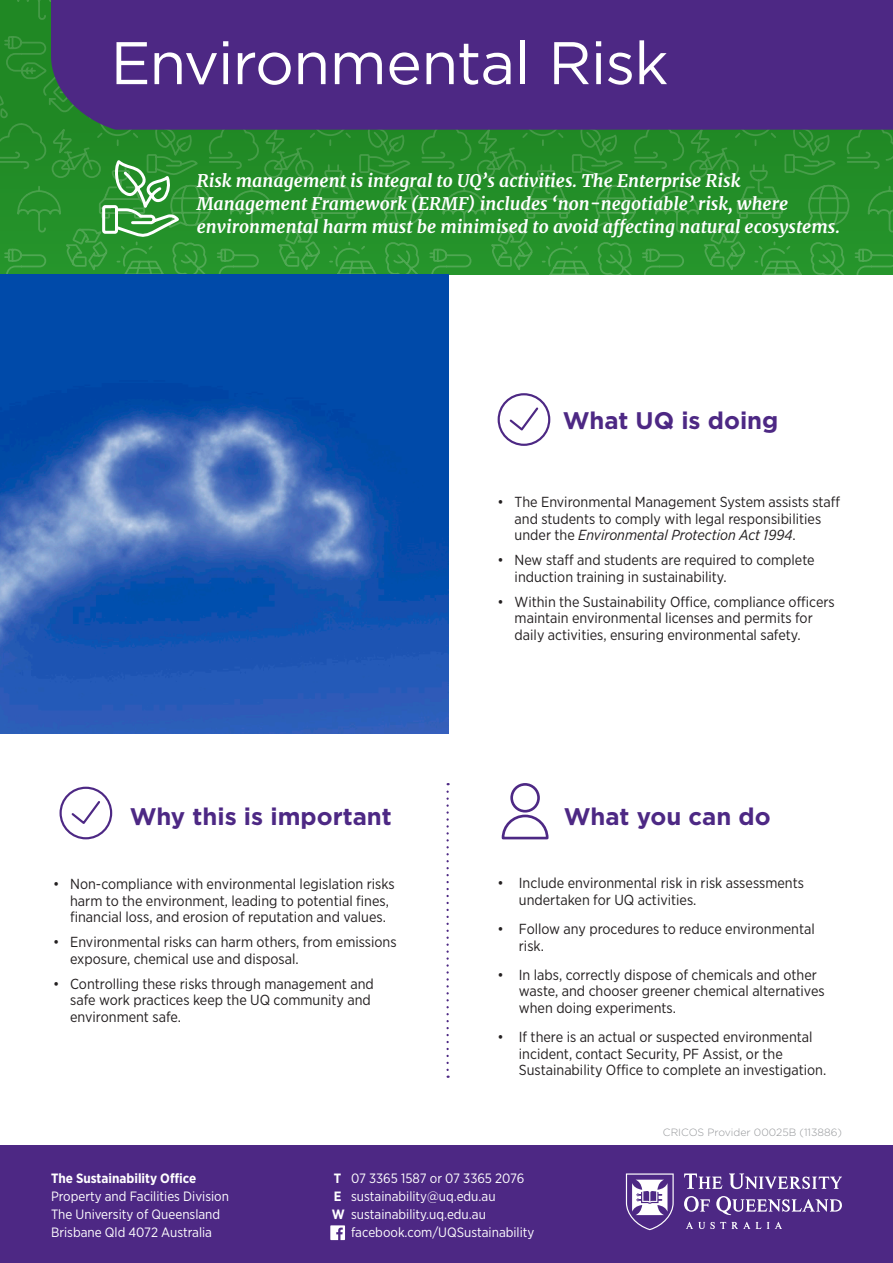
<style>
.page{position:relative;width:893px;height:1263px;background:#fff}
.page>*{position:absolute;margin:0;border:0;box-sizing:border-box;transform-origin:0 0}
.t1{font:60px "Gotham";letter-spacing:-.015em;color:#fff}
.t2{font:700 24px "Gotham";color:#4d2884}
.t3{font:italic 700 17.55px/23px "Merriweather";color:#fff}
.t4{font:14.55px/16.5px "Gotham Narrow";color:#231f20}
.t5{font:13.5px/18px "Gotham Narrow";color:#fff}
.t6{font:700 13.5px "Gotham Narrow";color:#fff}
.t7{font:300 10.5px "Gotham";color:#939598}
.s1{font-style:italic}
.s2{font-weight:700}
</style>
<div class="page">
<div style="left:0;top:1145px;width:893px;height:118px;background:#4d2884"></div>
<svg style="left:330px;top:1225px;width:15px;height:15px"></svg>
<svg style="left:626px;top:1173px;width:216px;height:57px"></svg>
<svg style="left:446px;top:783px;width:3px;height:295px"></svg>
<svg style="left:501px;top:783px;width:48px;height:57px"></svg>
<svg style="left:59px;top:786px;width:54px;height:54px"></svg>
<svg style="left:497px;top:393px;width:54px;height:53px"></svg>
<img style="left:0;top:274px;width:449px;height:459px">
<svg style="left:0;top:0;width:893px;height:274px;background:#386253"></svg>
<h1 class="t1" style="left:111px;top:25px;width:559px">Environmental Risk</h1>
<p class="t3" style="left:197px;top:169px;width:645px">Risk management is integral to UQ’s activities. The Enterprise Risk<br>Management Framework (ERMF) includes ‘non-negotiable’ risk, where environmental harm must be minimised to avoid affecting natural ecosystems.</p>
<h2 class="t2" style="left:563px;top:405px;width:217px">What UQ is doing</h2>
<h2 class="t2" style="left:130px;top:800px;width:264px">Why this is important</h2>
<p class="t4" style="left:70px;top:875px;width:326px;text-indent:-17px">• Non-compliance with environmental legislation risks harm to the environment, leading to potential fines, financial loss, and erosion of reputation and values.</p>
<p class="t4" style="left:70px;top:933px;width:328px;text-indent:-17px">• Environmental risks can harm others, from emissions exposure, chemical use and disposal.</p>
<p class="t4" style="left:70px;top:975px;width:305px;text-indent:-17px">• Controlling these risks through management and safe work practices keep the UQ community and environment safe.</p>
<p class="t4" style="left:515px;top:493px;width:327px;text-indent:-17px">• The Environmental Management System assists staff and students to comply with legal responsibilities under the <span class="s1">Environmental Protection Act 1994</span>.</p>
<p class="t4" style="left:515px;top:551px;width:302px;text-indent:-17px">• New staff and students are required to complete induction training in sustainability.</p>
<p class="t4" style="left:515px;top:593px;width:322px;text-indent:-17px">• Within the Sustainability Office, compliance officers maintain environmental licenses and permits for daily activities, ensuring environmental safety.</p>
<h2 class="t2" style="left:564px;top:800px;width:208px">What you can do</h2>
<p class="t4" style="left:519px;top:875px;width:287px;text-indent:-21px">• Include environmental risk in risk assessments undertaken for UQ activities.</p>
<p class="t4" style="left:519px;top:920px;width:297px;text-indent:-21px">• Follow any procedures to reduce environmental risk.</p>
<p class="t4" style="left:519px;top:966px;width:307px;text-indent:-21px">• In labs, correctly dispose of chemicals and other waste, and chooser greener chemical alternatives when doing experiments.</p>
<p class="t4" style="left:519px;top:1028px;width:309px;text-indent:-21px">• If there is an actual or suspected environmental incident, contact Security, PF Assist, or the<br>Sustainability Office to complete an investigation.</p>
<p class="t7" style="left:663px;top:1126px;width:181px">CRICOS Provider 00025B (113886)</p>
<p class="t6" style="left:51px;top:1169px;width:147px">The Sustainability Office</p>
<p class="t5" style="left:51px;top:1186px;width:179px">Property and Facilities Division<br>The University of Queensland<br>Brisbane Qld 4072 Australia</p>
<p class="t5" style="left:332px;top:1169px;width:194px"><span class="s2">T</span> 07 3365 1587 or 07 3365 2076<br><span class="s2">E</span> sustainability@uq.edu.au<br><span class="s2">W</span> sustainability.uq.edu.au</p>
<p class="t5" style="left:351px;top:1223px;width:185px">facebook.com/UQSustainability</p>
</div>
